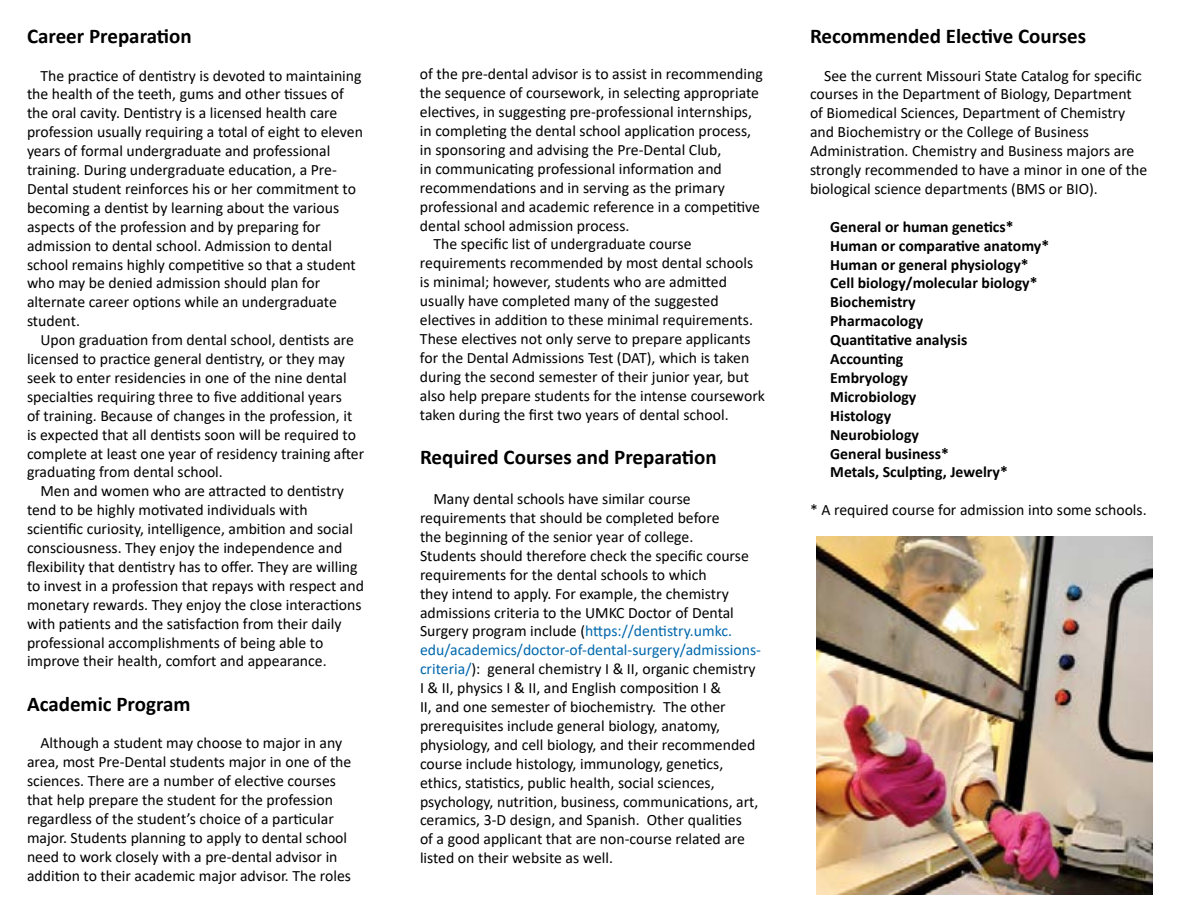
<style>
.page{position:relative;width:1188px;height:918px;background:#fff}
.page>*{position:absolute;margin:0;border:0;box-sizing:border-box;transform-origin:0 0}
.t1{font:700 21px "Calibri";color:#000}
.t2{font:15.75px/18.9px "Calibri";color:#000}
.t3{font:700 15.75px/18.9px "Calibri";color:#000}
.s1{color:#0168ad}
</style>
<div class="page">
<img style="left:817px;top:537px;width:335px;height:357px">
<h1 class="t1" style="left:27px;top:21px;width:166px">Career Preparation</h1>
<p class="t2" style="left:27px;top:65px;width:338px;text-indent:13px">The practice of dentistry is devoted to maintaining the health of the teeth, gums and other tissues of the oral cavity. Dentistry is a licensed health care profession usually requiring a total of eight to eleven years of formal undergraduate and professional training. During undergraduate education, a Pre-Dental student reinforces his or her commitment to becoming a dentist by learning about the various aspects of the profession and by preparing for admission to dental school. Admission to dental school remains highly competitive so that a student who may be denied admission should plan for alternate career options while an undergraduate student.</p>
<p class="t2" style="left:27px;top:330px;width:339px;text-indent:13px">Upon graduation from dental school, dentists are licensed to practice general dentistry, or they may seek to enter residencies in one of the nine dental specialties requiring three to five additional years<br>of training. Because of changes in the profession, it is expected that all dentists soon will be required to complete at least one year of residency training after graduating from dental school.</p>
<p class="t2" style="left:27px;top:481px;width:339px;text-indent:13px">Men and women who are attracted to dentistry tend to be highly motivated individuals with scientific curiosity, intelligence, ambition and social consciousness. They enjoy the independence and flexibility that dentistry has to offer. They are willing to invest in a profession that repays with respect and monetary rewards. They enjoy the close interactions with patients and the satisfaction from their daily professional accomplishments of being able to improve their health, comfort and appearance.</p>
<h1 class="t1" style="left:27px;top:689px;width:165px">Academic Program</h1>
<p class="t2" style="left:27px;top:733px;width:326px;text-indent:13px">Although a student may choose to major in any area, most Pre-Dental students major in one of the sciences. There are a number of elective courses that help prepare the student for the profession regardless of the student’s choice of a particular major. Students planning to apply to dental school need to work closely with a pre-dental advisor in addition to their academic major advisor. The roles</p>
<p class="t2" style="left:420px;top:64px;width:344px">of the pre-dental advisor is to assist in recommending</p>
<p class="t2" style="left:420px;top:83px;width:341px">the sequence of coursework, in selecting appropriate</p>
<p class="t2" style="left:420px;top:102px;width:334px">electives, in suggesting pre-professional internships,</p>
<p class="t2" style="left:420px;top:121px;width:333px">in completing the dental school application process,</p>
<p class="t2" style="left:420px;top:140px;width:303px">in sponsoring and advising the Pre-Dental Club,</p>
<p class="t2" style="left:420px;top:159px;width:303px">in communicating professional information and</p>
<p class="t2" style="left:420px;top:178px;width:307px">recommendations and in serving as the primary</p>
<p class="t2" style="left:420px;top:197px;width:342px">professional and academic reference in a competitive</p>
<p class="t2" style="left:420px;top:215px;width:211px">dental school admission process.</p>
<p class="t2" style="left:433px;top:234px;width:260px">The specific list of undergraduate course</p>
<p class="t2" style="left:420px;top:253px;width:335px">requirements recommended by most dental schools</p>
<p class="t2" style="left:420px;top:272px;width:309px">is minimal; however, students who are admitted</p>
<p class="t2" style="left:420px;top:291px;width:300px">usually have completed many of the suggested</p>
<p class="t2" style="left:420px;top:310px;width:334px">electives in addition to these minimal requirements.</p>
<p class="t2" style="left:420px;top:329px;width:332px">These electives not only serve to prepare applicants</p>
<p class="t2" style="left:420px;top:348px;width:331px">for the Dental Admissions Test (DAT), which is taken</p>
<p class="t2" style="left:420px;top:367px;width:330px">during the second semester of their junior year, but</p>
<p class="t2" style="left:420px;top:386px;width:347px">also help prepare students for the intense coursework</p>
<p class="t2" style="left:420px;top:404px;width:310px">taken during the first two years of dental school.</p>
<h1 class="t1" style="left:420px;top:442px;width:298px">Required Courses and Preparation</h1>
<p class="t2" style="left:420px;top:489px;width:343px;text-indent:13px">Many dental schools have similar course requirements that should be completed before<br>the beginning of the senior year of college.<br>Students should therefore check the specific course requirements for the dental schools to which<br>they intend to apply. For example, the chemistry admissions criteria to the UMKC Doctor of Dental Surgery program include (<span class="s1">https://dentistry.umkc. edu/academics/doctor-of-dental-surgery/admissions&shy;criteria/</span>): general chemistry I &amp; II, organic chemistry I &amp; II, physics I &amp; II, and English composition I &amp;<br>II, and one semester of biochemistry. The other prerequisites include general biology, anatomy, physiology, and cell biology, and their recommended course include histology, immunology, genetics, ethics, statistics, public health, social sciences, psychology, nutrition, business, communications, art, ceramics, 3-D design, and Spanish. Other qualities<br>of a good applicant that are non-course related are listed on their website as well.</p>
<h1 class="t1" style="left:810px;top:21px;width:278px">Recommended Elective Courses</h1>
<p class="t2" style="left:810px;top:65px;width:339px;text-indent:14px">See the current Missouri State Catalog for specific courses in the Department of Biology, Department of Biomedical Sciences, Department of Chemistry and Biochemistry or the College of Business Administration. Chemistry and Business majors are strongly recommended to have a minor in one of the biological science departments (BMS or BIO).</p>
<p class="t3" style="left:830px;top:217px;width:220px">General or human genetics*<br>Human or comparative anatomy*<br>Human or general physiology*<br>Cell biology/molecular biology*<br>Biochemistry<br>Pharmacology<br>Quantitative analysis<br>Accounting<br>Embryology<br>Microbiology<br>Histology<br>Neurobiology<br>General business*<br>Metals, Sculpting, Jewelry*</p>
<p class="t2" style="left:810px;top:500px;width:338px">* A required course for admission into some schools.</p>
</div>
